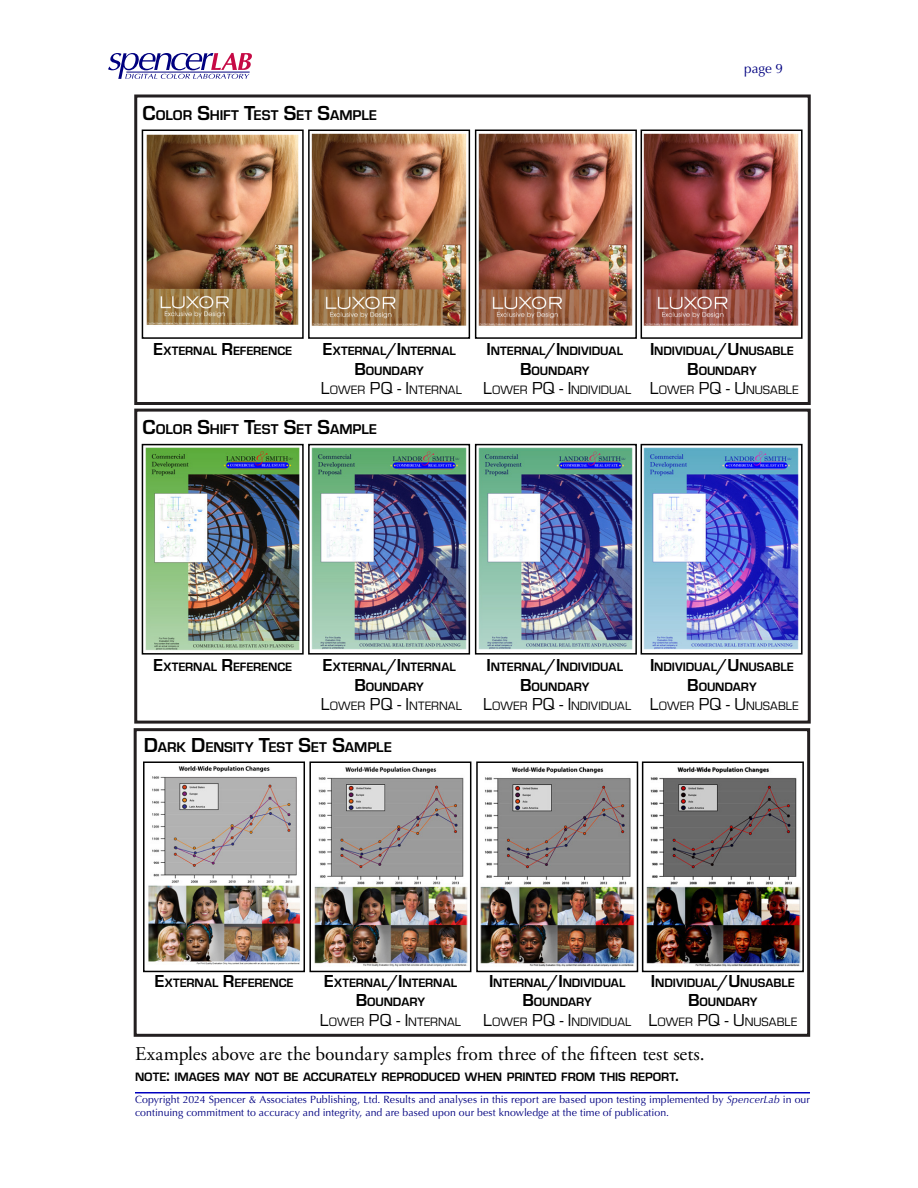
<style>
.page{position:relative;width:918px;height:1188px;background:#fff}
.page>*{position:absolute;margin:0;border:0;box-sizing:border-box;transform-origin:0 0}
.t1{font:19.5px "Adobe Garamond Pro";letter-spacing:-.015em;color:#000}
.t2{font:700 14.7px "Eurostile";color:#000}
.t3{font:13.5px "Optima";color:#000080}
.t4{font:700 12.6px/19.5px "Eurostile";letter-spacing:-.005em;color:#000;text-align:center}
.t5{font:10.5px/12.6px "Optima";letter-spacing:.005em;color:#000080}
.s1{font-size:21px}
.s2{font-size:18px}
.s3{font-weight:400;font-size:18px}
.s4{font-weight:400}
.s5{font-style:italic}
</style>
<div class="page">
<hr style="left:135px;top:1092px;width:675px;height:2px;background:#0000bf">
<svg style="left:108px;top:53px;width:144px;height:26px"></svg>
<div style="left:134px;top:94px;width:677px;height:311px;border:3px solid #231f20"></div>
<img style="left:146px;top:134px;width:153px;height:191px">
<div style="left:142px;top:130px;width:162px;height:209px;border:2px solid #000"></div>
<img style="left:311px;top:133px;width:156px;height:193px">
<div style="left:308px;top:130px;width:162px;height:209px;border:2px solid #000"></div>
<img style="left:478px;top:133px;width:155px;height:193px">
<div style="left:475px;top:130px;width:162px;height:209px;border:2px solid #000"></div>
<img style="left:644px;top:133px;width:155px;height:193px">
<div style="left:641px;top:130px;width:162px;height:209px;border:2px solid #000"></div>
<div style="left:134px;top:409px;width:677px;height:315px;border:3px solid #231f20"></div>
<img style="left:145px;top:447px;width:155px;height:204px">
<div style="left:142px;top:444px;width:162px;height:211px;border:2px solid #000"></div>
<img style="left:311px;top:447px;width:156px;height:203px">
<div style="left:308px;top:444px;width:162px;height:211px;border:2px solid #000"></div>
<img style="left:478px;top:447px;width:155px;height:203px">
<div style="left:475px;top:444px;width:162px;height:211px;border:2px solid #000"></div>
<img style="left:644px;top:447px;width:155px;height:203px">
<div style="left:641px;top:444px;width:162px;height:211px;border:2px solid #000"></div>
<div style="left:134px;top:728px;width:676px;height:309px;border:3px solid #231f20"></div>
<img style="left:148px;top:766px;width:152px;height:199px">
<div style="left:143px;top:761px;width:162px;height:211px;border:2px solid #000"></div>
<img style="left:314px;top:766px;width:154px;height:201px">
<div style="left:309px;top:761px;width:162px;height:211px;border:2px solid #000"></div>
<img style="left:480px;top:766px;width:155px;height:201px">
<div style="left:476px;top:761px;width:162px;height:211px;border:2px solid #000"></div>
<img style="left:646px;top:767px;width:155px;height:200px">
<div style="left:642px;top:761px;width:162px;height:211px;border:2px solid #000"></div>
<p class="t2" style="left:142px;top:104px;width:236px"><span class="s1">C</span>OLOR <span class="s1">S</span>HIFT <span class="s1">T</span>EST <span class="s1">S</span>ET <span class="s1">S</span>AMPLE</p>
<p class="t3" style="left:744px;top:60px;width:40px">page 9</p>
<p class="t4" style="left:153px;top:341px;width:140px"><span class="s2">E</span>XTERNAL <span class="s2">R</span>EFERENCE</p>
<p class="t4" style="left:321px;top:341px;width:142px"><span class="s2">E</span>XTERNAL<span class="s2">/I</span>NTERNAL<br><span class="s2">B</span>OUNDARY<br><span class="s3">L</span><span class="s4">OWER</span> <span class="s3">PQ - I</span><span class="s4">NTERNAL</span></p>
<p class="t4" style="left:483px;top:341px;width:149px"><span class="s2">I</span>NTERNAL<span class="s2">/I</span>NDIVIDUAL<br><span class="s2">B</span>OUNDARY<br><span class="s3">L</span><span class="s4">OWER</span> <span class="s3">PQ - I</span><span class="s4">NDIVIDUAL</span></p>
<p class="t4" style="left:650px;top:341px;width:150px"><span class="s2">I</span> NDIVIDUAL<span class="s2">/U</span> NUSABLE<br><span class="s2">B</span>OUNDARY<br><span class="s3">L</span><span class="s4">OWER</span> <span class="s3">PQ - U</span><span class="s4">NUSABLE</span></p>
<p class="t2" style="left:142px;top:419px;width:236px"><span class="s1">C</span>OLOR <span class="s1">S</span>HIFT <span class="s1">T</span>EST <span class="s1">S</span>ET <span class="s1">S</span>AMPLE</p>
<p class="t4" style="left:153px;top:656px;width:140px"><span class="s2">E</span>XTERNAL <span class="s2">R</span>EFERENCE</p>
<p class="t4" style="left:321px;top:656px;width:142px"><span class="s2">E</span>XTERNAL<span class="s2">/I</span>NTERNAL<br><span class="s2">B</span>OUNDARY<br><span class="s3">L</span><span class="s4">OWER</span> <span class="s3">PQ - I</span><span class="s4">NTERNAL</span></p>
<p class="t4" style="left:483px;top:656px;width:149px"><span class="s2">I</span>NTERNAL<span class="s2">/I</span>NDIVIDUAL<br><span class="s2">B</span>OUNDARY<br><span class="s3">L</span><span class="s4">OWER</span> <span class="s3">PQ - I</span><span class="s4">NDIVIDUAL</span></p>
<p class="t4" style="left:650px;top:656px;width:150px"><span class="s2">I</span> NDIVIDUAL<span class="s2">/U</span> NUSABLE<br><span class="s2">B</span>OUNDARY<br><span class="s3">L</span><span class="s4">OWER</span> <span class="s3">PQ - U</span><span class="s4">NUSABLE</span></p>
<p class="t2" style="left:144px;top:737px;width:250px"><span class="s1">D</span>ARK <span class="s1">D</span>ENSITY <span class="s1">T</span>EST <span class="s1">S</span>ET <span class="s1">S</span>AMPLE</p>
<p class="t4" style="left:155px;top:972px;width:140px"><span class="s2">E</span>XTERNAL <span class="s2">R</span>EFERENCE</p>
<p class="t4" style="left:320px;top:972px;width:142px"><span class="s2">E</span>XTERNAL<span class="s2">/I</span>NTERNAL<br><span class="s2">B</span>OUNDARY<br><span class="s3">L</span><span class="s4">OWER</span> <span class="s3">PQ - I</span><span class="s4">NTERNAL</span></p>
<p class="t4" style="left:483px;top:972px;width:149px"><span class="s2">I</span>NTERNAL<span class="s2">/I</span>NDIVIDUAL<br><span class="s2">B</span>OUNDARY<br><span class="s3">L</span><span class="s4">OWER</span> <span class="s3">PQ - I</span><span class="s4">NDIVIDUAL</span></p>
<p class="t4" style="left:648px;top:972px;width:150px"><span class="s2">I</span> NDIVIDUAL<span class="s2">/U</span> NUSABLE<br><span class="s2">B</span>OUNDARY<br><span class="s3">L</span><span class="s4">OWER</span> <span class="s3">PQ - U</span><span class="s4">NUSABLE</span></p>
<h1 class="t1" style="left:135px;top:1042px;width:571px">Examples above are the boundary samples from three of the fifteen test sets.</h1>
<p class="t4" style="left:135px;top:1066px;width:545px">NOTE<span class="s2">:</span> IMAGES MAY NOT BE ACCURATELY REPRODUCED WHEN PRINTED FROM THIS REPORT<span class="s2">.</span></p>
<p class="t5" style="left:135px;top:1094px;width:676px">Copyright 2024 Spencer &amp; Associates Publishing, Ltd. Results and analyses in this report are based upon testing implemented by <span class="s5">SpencerLab</span> in our continuing commitment to accuracy and integrity, and are based upon our best knowledge at the time of publication.</p>
</div>
